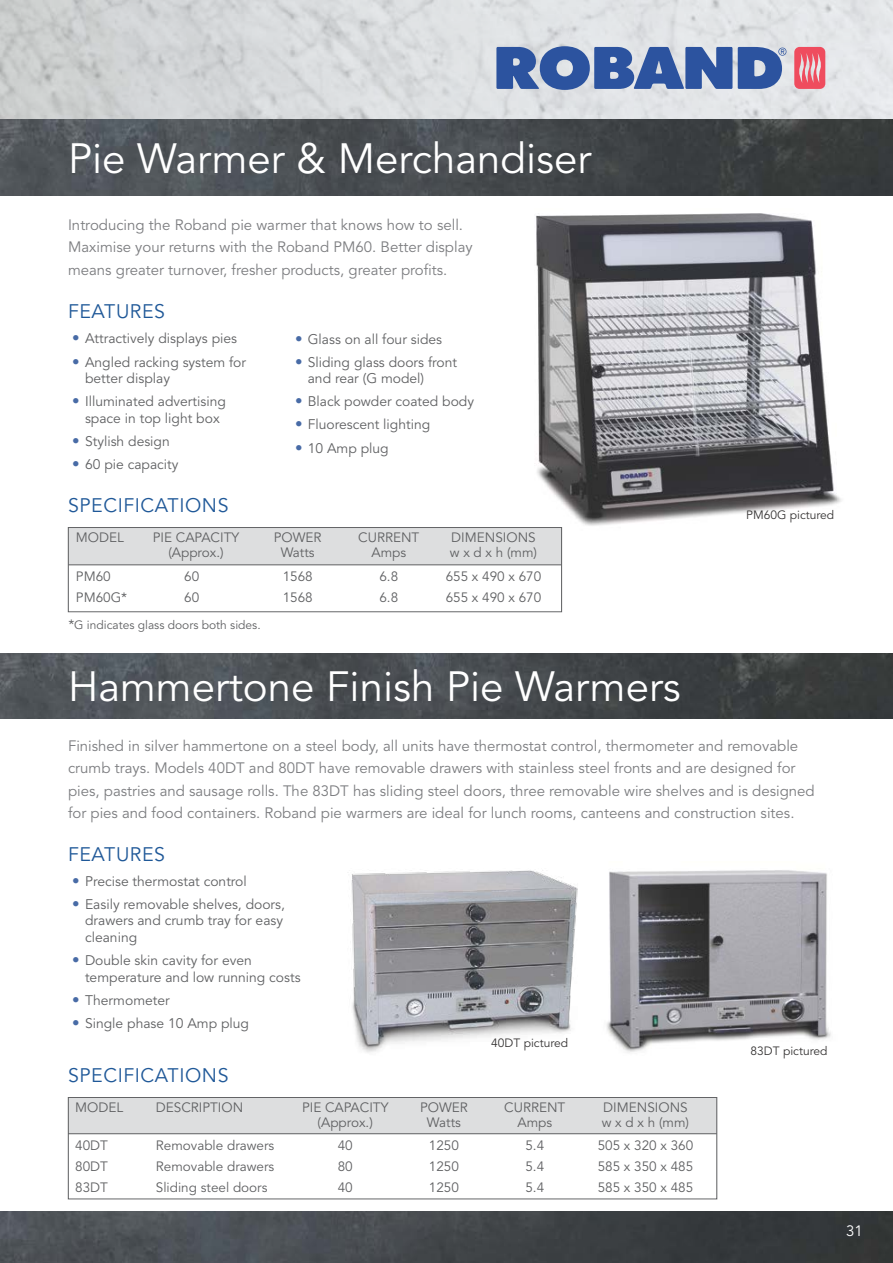
<style>
.page{position:relative;width:893px;height:1263px;background:#fff}
.page>*{position:absolute;margin:0;border:0;box-sizing:border-box;transform-origin:0 0}
.t1{font:42px "Avenir";color:#fff}
.t2{font:19.5px "Avenir";letter-spacing:.03em;color:#1f5898}
.t3{font:15px/22.5px "Avenir";color:#7c7d80}
.t4{font:15px "Avenir";color:#fff}
.t5{font:13.8px/16.6px "Avenir";color:#606163}
.t6{font:13.5px/21px "Avenir";color:#606163}
.t7{font:12px "Avenir";color:#373535}
.t8{font:12px "Avenir";color:#606163}
.s1{font-size:15px;color:#486ba6}
.s2{font-size:13.5px}
</style>
<div class="page">
<img style="left:0;top:1212px;width:893px;height:51px">
<svg style="left:0;top:0;width:893px;height:119px;background:#d8dbdd"></svg>
<img style="left:0;top:119px;width:893px;height:77px">
<svg style="left:496px;top:46px;width:236px;height:44px;background:#5f7bb2"></svg>
<svg style="left:738px;top:47px;width:48px;height:42px;background:#5876b0"></svg>
<svg style="left:794px;top:47px;width:31px;height:42px"></svg>
<img style="left:536px;top:213px;width:305px;height:325px">
<img style="left:606px;top:870px;width:225px;height:183px">
<img style="left:0;top:654px;width:893px;height:65px">
<div style="left:68px;top:528px;width:493px;height:37px;background:#dddedf"></div>
<hr style="left:68px;top:564px;width:493px;height:1px;background:#606163">
<div style="left:68px;top:527px;width:494px;height:85px;border:1px solid #606163"></div>
<div style="left:68px;top:1097px;width:649px;height:37px;background:#dddedf"></div>
<hr style="left:68px;top:1133px;width:649px;height:1px;background:#606163">
<div style="left:68px;top:1097px;width:649px;height:102px;border:1px solid #606163"></div>
<img style="left:351px;top:870px;width:227px;height:183px">
<h1 class="t1" style="left:68px;top:135px;width:525px">Pie Warmer &amp; Merchandiser</h1>
<p class="t3" style="left:68px;top:214px;width:406px">Introducing the Roband pie warmer that knows how to sell.<br>Maximise your returns with the Roband PM60. Better display means greater turnover, fresher products, greater profits.</p>
<h2 class="t2" style="left:68px;top:300px;width:99px">FEATURES</h2>
<p class="t5" style="left:72px;top:331px;width:166px"><span class="s1">•</span> Attractively displays pies</p>
<p class="t5" style="left:85px;top:354px;width:163px;text-indent:-13px"><span class="s1">•</span> Angled racking system for better display</p>
<p class="t5" style="left:72px;top:393px;width:155px;text-align:center"><span class="s1">•</span> Illuminated advertising space in top light box</p>
<p class="t5" style="left:72px;top:433px;width:99px"><span class="s1">•</span> Stylish design</p>
<p class="t5" style="left:72px;top:456px;width:108px"><span class="s1">•</span> 60 pie capacity</p>
<h2 class="t2" style="left:68px;top:494px;width:162px">SPECIFICATIONS</h2>
<p class="t6" style="left:76px;top:527px;width:50px">MODEL</p>
<p class="t6" style="left:274px;top:530px;width:49px;line-height:15px;text-align:center">POWER<br>Watts</p>
<p class="t5" style="left:295px;top:331px;width:149px"><span class="s1">•</span> Glass on all four sides</p>
<p class="t5" style="left:308px;top:354px;width:151px;text-indent:-13px"><span class="s1">•</span> Sliding glass doors front and rear (G model)</p>
<p class="t5" style="left:295px;top:394px;width:181px"><span class="s1">•</span> Black powder coated body</p>
<p class="t5" style="left:295px;top:417px;width:137px"><span class="s1">•</span> Fluorescent lighting</p>
<p class="t5" style="left:295px;top:440px;width:95px"><span class="s1">•</span> 10 Amp plug</p>
<p class="t6" style="left:153px;top:530px;width:88px;line-height:15px;text-align:center">PIE CAPACITY (Approx.)</p>
<p class="t6" style="left:450px;top:530px;width:89px;line-height:15px">DIMENSIONS w x d x h (mm)</p>
<p class="t6" style="left:358px;top:530px;width:63px;line-height:15px;text-align:center">CURRENT<br>Amps</p>
<p class="t6" style="left:379px;top:567px;width:20px">6.8<br>6.8</p>
<p class="t6" style="left:184px;top:567px;width:17px">60<br>60</p>
<p class="t6" style="left:446px;top:567px;width:97px">655 x 490 x 670<br>655 x 490 x 670</p>
<p class="t8" style="left:68px;top:618px;width:194px"><span class="s2">*</span>G indicates glass doors both sides.</p>
<p class="t6" style="left:76px;top:567px;width:53px">PM60<br>PM60G*</p>
<p class="t6" style="left:283px;top:567px;width:32px">1568<br>1568</p>
<h1 class="t1" style="left:68px;top:662px;width:614px">Hammertone Finish Pie Warmers</h1>
<p class="t7" style="left:746px;top:508px;width:90px">PM60G pictured</p>
<p class="t3" style="left:68px;top:734px;width:748px">Finished in silver hammertone on a steel body, all units have thermostat control, thermometer and removable crumb trays. Models 40DT and 80DT have removable drawers with stainless steel fronts and are designed for pies, pastries and sausage rolls. The 83DT has sliding steel doors, three removable wire shelves and is designed for pies and food containers. Roband pie warmers are ideal for lunch rooms, canteens and construction sites.</p>
<h2 class="t2" style="left:68px;top:843px;width:99px">FEATURES</h2>
<p class="t5" style="left:72px;top:873px;width:176px"><span class="s1">•</span> Precise thermostat control</p>
<p class="t5" style="left:85px;top:896px;width:201px;text-indent:-13px"><span class="s1">•</span> Easily removable shelves, doors, drawers and crumb tray for easy cleaning</p>
<p class="t5" style="left:85px;top:952px;width:217px;text-indent:-13px"><span class="s1">•</span> Double skin cavity for even temperature and low running costs</p>
<p class="t5" style="left:72px;top:992px;width:99px"><span class="s1">•</span> Thermometer</p>
<p class="t5" style="left:72px;top:1015px;width:178px"><span class="s1">•</span> Single phase 10 Amp plug</p>
<h2 class="t2" style="left:68px;top:1064px;width:162px">SPECIFICATIONS</h2>
<p class="t6" style="left:75px;top:1097px;width:50px">MODEL</p>
<p class="t6" style="left:420px;top:1100px;width:49px;line-height:15px;text-align:center">POWER<br>Watts</p>
<p class="t6" style="left:504px;top:1100px;width:63px;line-height:15px;text-align:center">CURRENT<br>Amps</p>
<p class="t6" style="left:602px;top:1100px;width:89px;line-height:15px">DIMENSIONS w x d x h (mm)</p>
<p class="t6" style="left:75px;top:1135px;width:34px;text-align:justify">40DT 80DT 83DT</p>
<p class="t6" style="left:429px;top:1135px;width:32px;text-align:justify">1250<br>1250<br>1250</p>
<p class="t6" style="left:525px;top:1135px;width:20px;text-align:justify">5.4<br>5.4<br>5.4</p>
<p class="t6" style="left:598px;top:1135px;width:97px;text-align:justify">505 x 320 x 360<br>585 x 350 x 485<br>585 x 350 x 485</p>
<p class="t7" style="left:491px;top:1036px;width:78px">40DT pictured</p>
<p class="t7" style="left:751px;top:1044px;width:78px">83DT pictured</p>
<p class="t6" style="left:302px;top:1100px;width:88px;line-height:15px;text-align:center">PIE CAPACITY (Approx.)</p>
<p class="t6" style="left:338px;top:1135px;width:17px;text-align:justify">40<br>80<br>40</p>
<p class="t6" style="left:156px;top:1097px;width:89px">DESCRIPTION</p>
<p class="t6" style="left:156px;top:1135px;width:120px;text-align:justify">Removable drawers Removable drawers Sliding steel doors</p>
<p class="t4" style="left:846px;top:1222px;width:18px">31</p>
</div>
